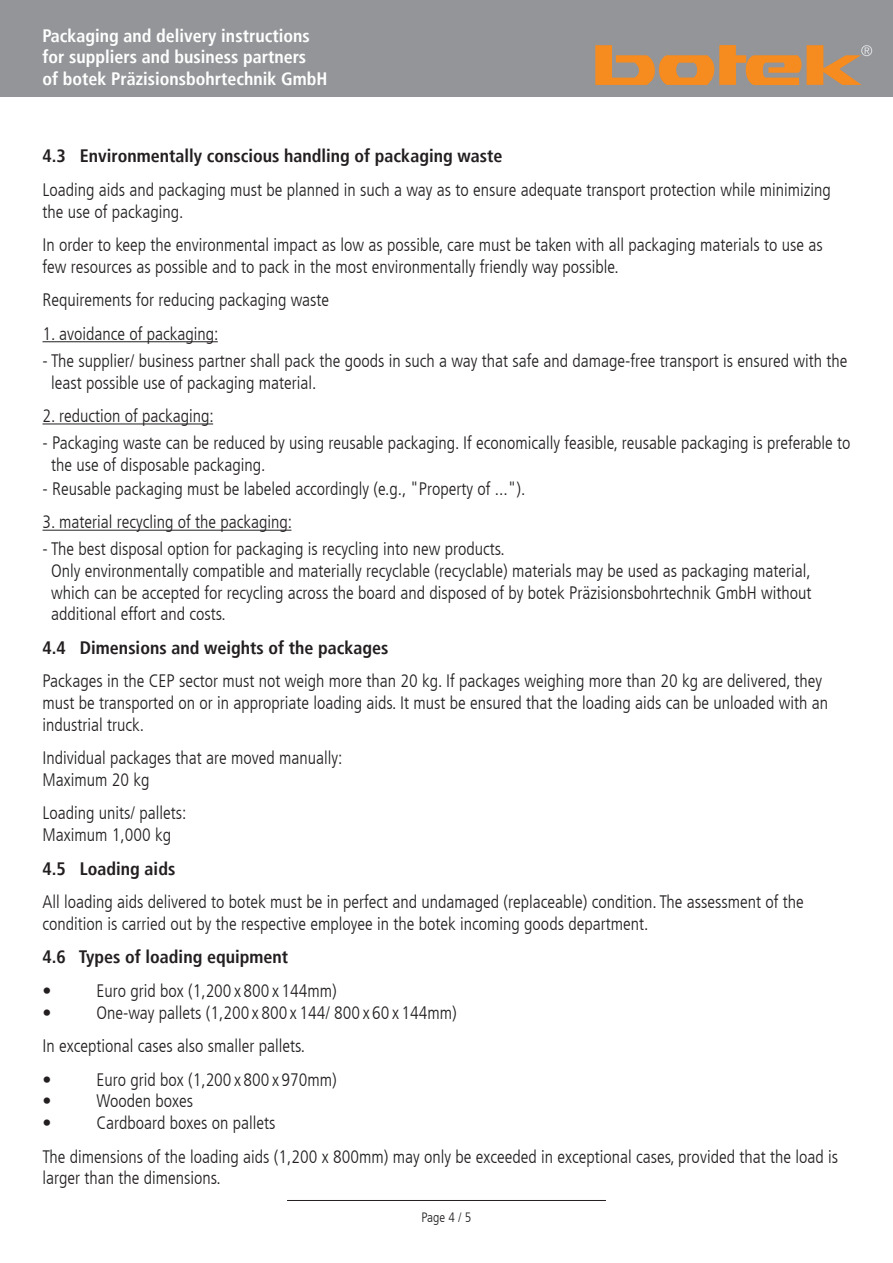
<style>
.page{position:relative;width:893px;height:1263px;background:#fff}
.page>*{position:absolute;margin:0;border:0;box-sizing:border-box;transform-origin:0 0}
.t1{font:300 condensed 18px/21.6px "Frutiger LT";color:#231f20}
.t2{font:700 condensed 18px "Frutiger LT";color:#231f20}
.t3{font:700 condensed 18px/21.6px "Frutiger LT";color:#fff}
.t4{font:300 condensed 13.5px "Frutiger LT";color:#231f20}
</style>
<div class="page">
<div style="left:0;top:0;width:893px;height:97px;background:#939598"></div>
<svg style="left:595px;top:45px;width:277px;height:40px"></svg>
<hr style="left:287px;top:1200px;width:319px;height:1px;background:#231f20">
<hr style="left:43px;top:341px;width:175px;height:1px;background:#231f20">
<hr style="left:43px;top:423px;width:170px;height:1px;background:#231f20">
<hr style="left:43px;top:530px;width:248px;height:1px;background:#231f20">
<p class="t3" style="left:43px;top:25px;width:287px">Packaging and delivery instructions for suppliers and business partners<br>of botek Präzisionsbohrtechnik GmbH</p>
<p class="t2" style="left:43px;top:145px;width:461px">4.3 Environmentally conscious handling of packaging waste</p>
<p class="t1" style="left:43px;top:179px;width:790px">Loading aids and packaging must be planned in such a way as to ensure adequate transport protection while minimizing the use of packaging.</p>
<p class="t1" style="left:43px;top:234px;width:782px">In order to keep the environmental impact as low as possible, care must be taken with all packaging materials to use as few resources as possible and to pack in the most environmentally friendly way possible.</p>
<p class="t1" style="left:43px;top:290px;width:288px">Requirements for reducing packaging waste</p>
<p class="t1" style="left:43px;top:323px;width:177px">1. avoidance of packaging:</p>
<p class="t1" style="left:51px;top:350px;width:798px;text-indent:-9px">- The supplier/ business partner shall pack the goods in such a way that safe and damage-free transport is ensured with the least possible use of packaging material.</p>
<p class="t1" style="left:43px;top:405px;width:173px">2. reduction of packaging:</p>
<p class="t1" style="left:51px;top:432px;width:801px;text-indent:-9px">- Packaging waste can be reduced by using reusable packaging. If economically feasible, reusable packaging is preferable to the use of disposable packaging.</p>
<p class="t1" style="left:43px;top:478px;width:484px">- Reusable packaging must be labeled accordingly (e.g., "Property of ...").</p>
<p class="t1" style="left:43px;top:512px;width:251px">3. material recycling of the packaging:</p>
<p class="t1" style="left:43px;top:539px;width:464px">- The best disposal option for packaging is recycling into new products.</p>
<p class="t1" style="left:51px;top:560px;width:762px">Only environmentally compatible and materially recyclable (recyclable) materials may be used as packaging material, which can be accepted for recycling across the board and disposed of by botek Präzisionsbohrtechnik GmbH without</p>
<p class="t1" style="left:51px;top:603px;width:176px">additional effort and costs.</p>
<p class="t2" style="left:43px;top:637px;width:347px">4.4 Dimensions and weights of the packages</p>
<p class="t1" style="left:43px;top:671px;width:787px">Packages in the CEP sector must not weigh more than 20 kg. If packages weighing more than 20 kg are delivered, they must be transported on or in appropriate loading aids. It must be ensured that the loading aids can be unloaded with an industrial truck.</p>
<p class="t1" style="left:43px;top:747px;width:301px">Individual packages that are moved manually:</p>
<p class="t1" style="left:43px;top:769px;width:108px">Maximum 20 kg</p>
<p class="t1" style="left:43px;top:803px;width:145px">Loading units/ pallets:</p>
<p class="t1" style="left:43px;top:824px;width:130px">Maximum 1,000 kg</p>
<p class="t2" style="left:43px;top:858px;width:134px">4.5 Loading aids</p>
<p class="t1" style="left:43px;top:891px;width:763px">All loading aids delivered to botek must be in perfect and undamaged (replaceable) condition. The assessment of the</p>
<p class="t1" style="left:43px;top:913px;width:607px">condition is carried out by the respective employee in the botek incoming goods department.</p>
<p class="t2" style="left:43px;top:946px;width:247px">4.6 Types of loading equipment</p>
<p class="t1" style="left:43px;top:980px;width:10px">•</p>
<p class="t1" style="left:97px;top:980px;width:242px">Euro grid box (1,200 x 800 x 144mm)</p>
<p class="t1" style="left:43px;top:1002px;width:10px">•</p>
<p class="t1" style="left:97px;top:1002px;width:362px">One-way pallets (1,200 x 800 x 144/ 800 x 60 x 144mm)</p>
<p class="t1" style="left:43px;top:1035px;width:264px">In exceptional cases also smaller pallets.</p>
<p class="t1" style="left:43px;top:1069px;width:10px">•</p>
<p class="t1" style="left:97px;top:1069px;width:242px">Euro grid box (1,200 x 800 x 970mm)</p>
<p class="t1" style="left:43px;top:1091px;width:10px">•</p>
<p class="t1" style="left:97px;top:1091px;width:98px">Wooden boxes</p>
<p class="t1" style="left:43px;top:1112px;width:10px">•</p>
<p class="t1" style="left:97px;top:1112px;width:180px">Cardboard boxes on pallets</p>
<p class="t1" style="left:43px;top:1146px;width:797px">The dimensions of the loading aids (1,200 x 800mm) may only be exceeded in exceptional cases, provided that the load is larger than the dimensions.</p>
<p class="t4" style="left:421px;top:1210px;width:51px">Page 4 / 5</p>
</div>
